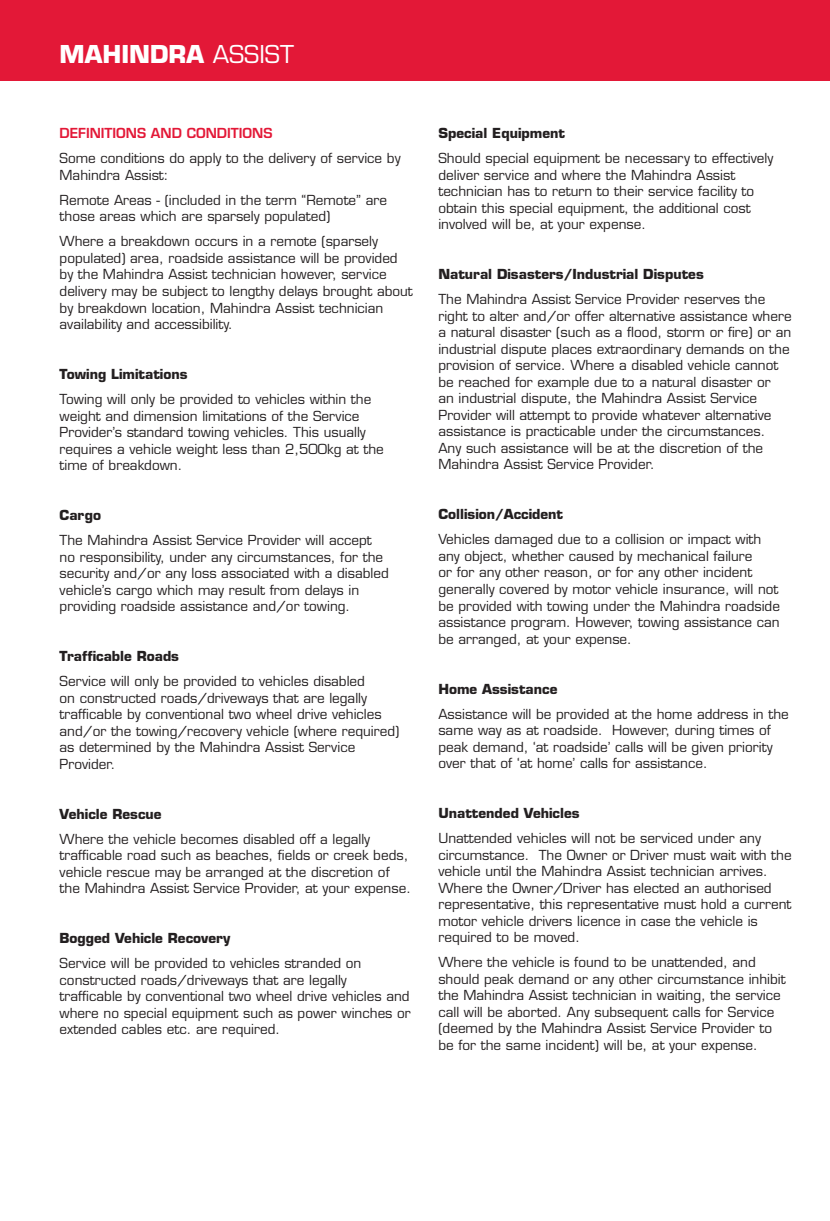
<style>
.page{position:relative;width:830px;height:1221px;background:#fff}
.page>*{position:absolute;margin:0;border:0;box-sizing:border-box;transform-origin:0 0}
.t1{font:700 24px "Eurostile";color:#fff}
.t2{font:13.5px/16.5px "Eurostile";color:#231f20}
.t3{font:700 13.5px "Eurostile";color:#231f20}
.t4{font:600 13.5px "Eurostile";color:#e31837}
.s1{font-weight:400}
</style>
<div class="page">
<div style="left:0;top:0;width:829px;height:81px;background:#e31837"></div>
<h1 class="t1" style="left:60px;top:39px;width:236px">MAHINDRA <span class="s1">ASSIST</span></h1>
<p class="t4" style="left:60px;top:125px;width:214px">DEFINITIONS AND CONDITIONS</p>
<p class="t2" style="left:60px;top:150px;width:342px">Some conditions do apply to the delivery of service by<br>Mahindra Assist:</p>
<p class="t2" style="left:60px;top:192px;width:329px">Remote Areas - (included in the term “Remote” are those areas which are sparsely populated)</p>
<p class="t2" style="left:60px;top:233px;width:354px">Where a breakdown occurs in a remote (sparsely populated) area, roadside assistance will be provided by the Mahindra Assist technician however, service delivery may be subject to lengthy delays brought about by breakdown location, Mahindra Assist technician availability and accessibility.</p>
<p class="t3" style="left:60px;top:366px;width:129px">Towing Limitations</p>
<p class="t2" style="left:60px;top:391px;width:325px">Towing will only be provided to vehicles within the weight and dimension limitations of the Service Provider’s standard towing vehicles. This usually requires a vehicle weight less than 2,500kg at the time of breakdown.</p>
<p class="t3" style="left:60px;top:507px;width:43px">Cargo</p>
<p class="t2" style="left:60px;top:532px;width:330px">The Mahindra Assist Service Provider will accept no responsibility, under any circumstances, for the security and/or any loss associated with a disabled vehicle’s cargo which may result from delays in providing roadside assistance and/or towing.</p>
<p class="t3" style="left:60px;top:648px;width:121px">Trafficable Roads</p>
<p class="t2" style="left:60px;top:673px;width:341px">Service will only be provided to vehicles disabled<br>on constructed roads/driveways that are legally trafficable by conventional two wheel drive vehicles and/or the towing/recovery vehicle (where required) as determined by the Mahindra Assist Service Provider.</p>
<p class="t3" style="left:60px;top:805px;width:103px">Vehicle Rescue</p>
<p class="t2" style="left:60px;top:830px;width:353px">Where the vehicle becomes disabled off a legally trafficable road such as beaches, fields or creek beds, vehicle rescue may be arranged at the discretion of the Mahindra Assist Service Provider, at your expense.</p>
<p class="t3" style="left:60px;top:929px;width:172px">Bogged Vehicle Recovery</p>
<p class="t2" style="left:60px;top:955px;width:352px">Service will be provided to vehicles stranded on constructed roads/driveways that are legally trafficable by conventional two wheel drive vehicles and where no special equipment such as power winches or extended cables etc. are required.</p>
<p class="t3" style="left:438px;top:125px;width:128px">Special Equipment</p>
<p class="t2" style="left:438px;top:150px;width:336px">Should special equipment be necessary to effectively deliver service and where the Mahindra Assist technician has to return to their service facility to obtain this special equipment, the additional cost involved will be, at your expense.</p>
<p class="t3" style="left:438px;top:266px;width:267px">Natural Disasters/Industrial Disputes</p>
<p class="t2" style="left:438px;top:291px;width:354px">The Mahindra Assist Service Provider reserves the right to alter and/or offer alternative assistance where a natural disaster (such as a flood, storm or fire) or an industrial dispute places extraordinary demands on the provision of service. Where a disabled vehicle cannot be reached for example due to a natural disaster or<br>an industrial dispute, the Mahindra Assist Service Provider will attempt to provide whatever alternative assistance is practicable under the circumstances.<br>Any such assistance will be at the discretion of the Mahindra Assist Service Provider.</p>
<p class="t3" style="left:438px;top:506px;width:126px">Collision/Accident</p>
<p class="t2" style="left:438px;top:531px;width:343px">Vehicles damaged due to a collision or impact with any object, whether caused by mechanical failure<br>or for any other reason, or for any other incident generally covered by motor vehicle insurance, will not be provided with towing under the Mahindra roadside assistance program. However, towing assistance can be arranged, at your expense.</p>
<p class="t3" style="left:438px;top:680px;width:120px">Home Assistance</p>
<p class="t2" style="left:438px;top:705px;width:352px">Assistance will be provided at the home address in the same way as at roadside. However, during times of peak demand, ‘at roadside’ calls will be given priority over that of ‘at home’ calls for assistance.</p>
<p class="t3" style="left:438px;top:804px;width:143px">Unattended Vehicles</p>
<p class="t2" style="left:438px;top:830px;width:354px">Unattended vehicles will not be serviced under any circumstance. The Owner or Driver must wait with the vehicle until the Mahindra Assist technician arrives.<br>Where the Owner/Driver has elected an authorised representative, this representative must hold a current motor vehicle drivers licence in case the vehicle is required to be moved.</p>
<p class="t2" style="left:438px;top:954px;width:349px">Where the vehicle is found to be unattended, and should peak demand or any other circumstance inhibit the Mahindra Assist technician in waiting, the service call will be aborted. Any subsequent calls for Service (deemed by the Mahindra Assist Service Provider to be for the same incident) will be, at your expense.</p>
</div>
